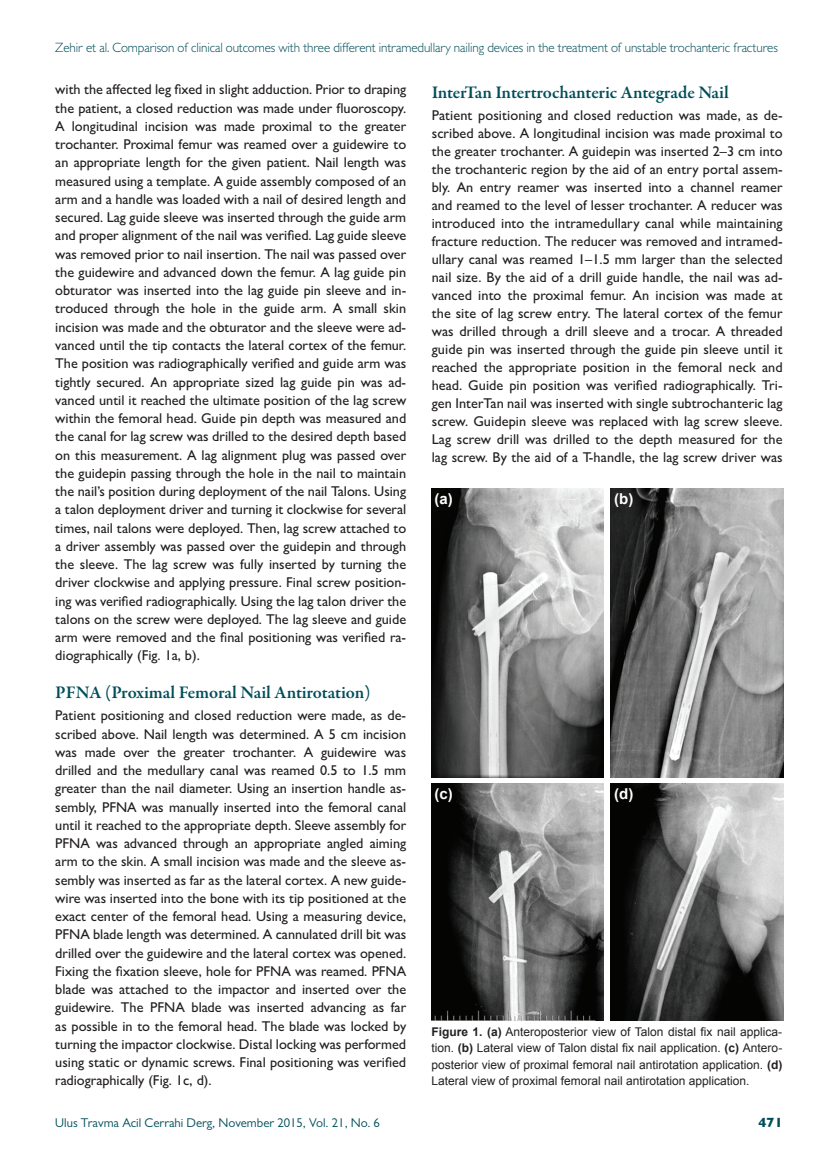
<style>
.page{position:relative;width:838px;height:1170px;background:#fff}
.page>*{position:absolute;margin:0;border:0;box-sizing:border-box;transform-origin:0 0}
.t1{font:600 18px "Garamond Premr Pro";letter-spacing:-.01em;color:#004e59}
.t2{font:700 15px "Arial";color:#fff}
.t3{font:500 14.25px/18.3px "Gill Sans MT Pro";color:#231f20;text-align:justify}
.t4{font:300 13.5px "Gill Sans MT Pro";letter-spacing:-.01em;color:#004e59}
.t5{font:800 13.5px "Gill Sans MT Pro";color:#004e59}
.t6{font:12.75px "Gill Sans MT Pro";color:#004e59}
.t7{font:12px/16.5px "Arial";color:#231f20;text-align:justify}
.s1{font-weight:700}
</style>
<div class="page">
<img style="left:431px;top:488px;width:173px;height:289px">
<img style="left:610px;top:488px;width:173px;height:289px">
<img style="left:431px;top:783px;width:173px;height:237px">
<img style="left:610px;top:783px;width:173px;height:237px">
<p class="t4" style="left:55px;top:39px;width:724px">Zehir et al. Comparison of clinical outcomes with three different intramedullary nailing devices in the treatment of unstable trochanteric fractures</p>
<p class="t3" style="left:55px;top:80px;width:352px">with the affected leg fixed in slight adduction. Prior to draping the patient, a closed reduction was made under fluoroscopy.<br>A longitudinal incision was made proximal to the greater trochanter. Proximal femur was reamed over a guidewire to an appropriate length for the given patient. Nail length was measured using a template. A guide assembly composed of an arm and a handle was loaded with a nail of desired length and secured. Lag guide sleeve was inserted through the guide arm and proper alignment of the nail was verified. Lag guide sleeve was removed prior to nail insertion. The nail was passed over the guidewire and advanced down the femur. A lag guide pin obturator was inserted into the lag guide pin sleeve and in&shy;troduced through the hole in the guide arm. A small skin incision was made and the obturator and the sleeve were ad&shy;vanced until the tip contacts the lateral cortex of the femur.<br>The position was radiographically verified and guide arm was tightly secured. An appropriate sized lag guide pin was ad&shy;vanced until it reached the ultimate position of the lag screw within the femoral head. Guide pin depth was measured and the canal for lag screw was drilled to the desired depth based on this measurement. A lag alignment plug was passed over the guidepin passing through the hole in the nail to maintain the nail’s position during deployment of the nail Talons. Using a talon deployment driver and turning it clockwise for several times, nail talons were deployed. Then, lag screw attached to a driver assembly was passed over the guidepin and through the sleeve. The lag screw was fully inserted by turning the driver clockwise and applying pressure. Final screw position&shy;ing was verified radiographically. Using the lag talon driver the talons on the screw were deployed. The lag sleeve and guide arm were removed and the final positioning was verified ra&shy;diographically (Fig. 1a, b).</p>
<p class="t1" style="left:55px;top:681px;width:317px">PFNA (Proximal Femoral Nail Antirotation)</p>
<p class="t3" style="left:55px;top:706px;width:352px">Patient positioning and closed reduction were made, as de&shy;scribed above. Nail length was determined. A 5 cm incision was made over the greater trochanter. A guidewire was drilled and the medullary canal was reamed 0.5 to 1.5 mm greater than the nail diameter. Using an insertion handle as&shy;sembly, PFNA was manually inserted into the femoral canal until it reached to the appropriate depth. Sleeve assembly for PFNA was advanced through an appropriate angled aiming arm to the skin. A small incision was made and the sleeve as&shy;sembly was inserted as far as the lateral cortex. A new guide&shy;wire was inserted into the bone with its tip positioned at the exact center of the femoral head. Using a measuring device, PFNA blade length was determined. A cannulated drill bit was drilled over the guidewire and the lateral cortex was opened.<br>Fixing the fixation sleeve, hole for PFNA was reamed. PFNA blade was attached to the impactor and inserted over the guidewire. The PFNA blade was inserted advancing as far as possible in to the femoral head. The blade was locked by turning the impactor clockwise. Distal locking was performed using static or dynamic screws. Final positioning was verified radiographically (Fig. 1c, d).</p>
<p class="t1" style="left:432px;top:81px;width:298px">InterTan Intertrochanteric Antegrade Nail</p>
<p class="t3" style="left:432px;top:106px;width:352px">Patient positioning and closed reduction was made, as de&shy;scribed above. A longitudinal incision was made proximal to the greater trochanter. A guidepin was inserted 2–3 cm into the trochanteric region by the aid of an entry portal assem&shy;bly. An entry reamer was inserted into a channel reamer and reamed to the level of lesser trochanter. A reducer was introduced into the intramedullary canal while maintaining fracture reduction. The reducer was removed and intramed&shy;ullary canal was reamed 1–1.5 mm larger than the selected nail size. By the aid of a drill guide handle, the nail was ad&shy;vanced into the proximal femur. An incision was made at the site of lag screw entry. The lateral cortex of the femur was drilled through a drill sleeve and a trocar. A threaded guide pin was inserted through the guide pin sleeve until it reached the appropriate position in the femoral neck and head. Guide pin position was verified radiographically. Tri&shy;gen InterTan nail was inserted with single subtrochanteric lag screw. Guidepin sleeve was replaced with lag screw sleeve.<br>Lag screw drill was drilled to the depth measured for the lag screw. By the aid of a T-handle, the lag screw driver was</p>
<p class="t2" style="left:434px;top:490px;width:20px">(a)</p>
<p class="t2" style="left:614px;top:490px;width:21px">(b)</p>
<p class="t2" style="left:434px;top:785px;width:20px">(c)</p>
<p class="t2" style="left:614px;top:785px;width:21px">(d)</p>
<p class="t7" style="left:431px;top:1023px;width:352px"><span class="s1">Figure 1. (a)</span> Anteroposterior view of Talon distal fix nail applica&shy;tion. <span class="s1">(b)</span> Lateral view of Talon distal fix nail application. <span class="s1">(c)</span> Antero&shy;posterior view of proximal femoral nail antirotation application. <span class="s1">(d)<br></span>Lateral view of proximal femoral nail antirotation application.</p>
<p class="t6" style="left:55px;top:1115px;width:326px">Ulus Travma Acil Cerrahi Derg, November 2015, Vol. 21, No. 6</p>
<p class="t5" style="left:758px;top:1114px;width:26px">471</p>
</div>
